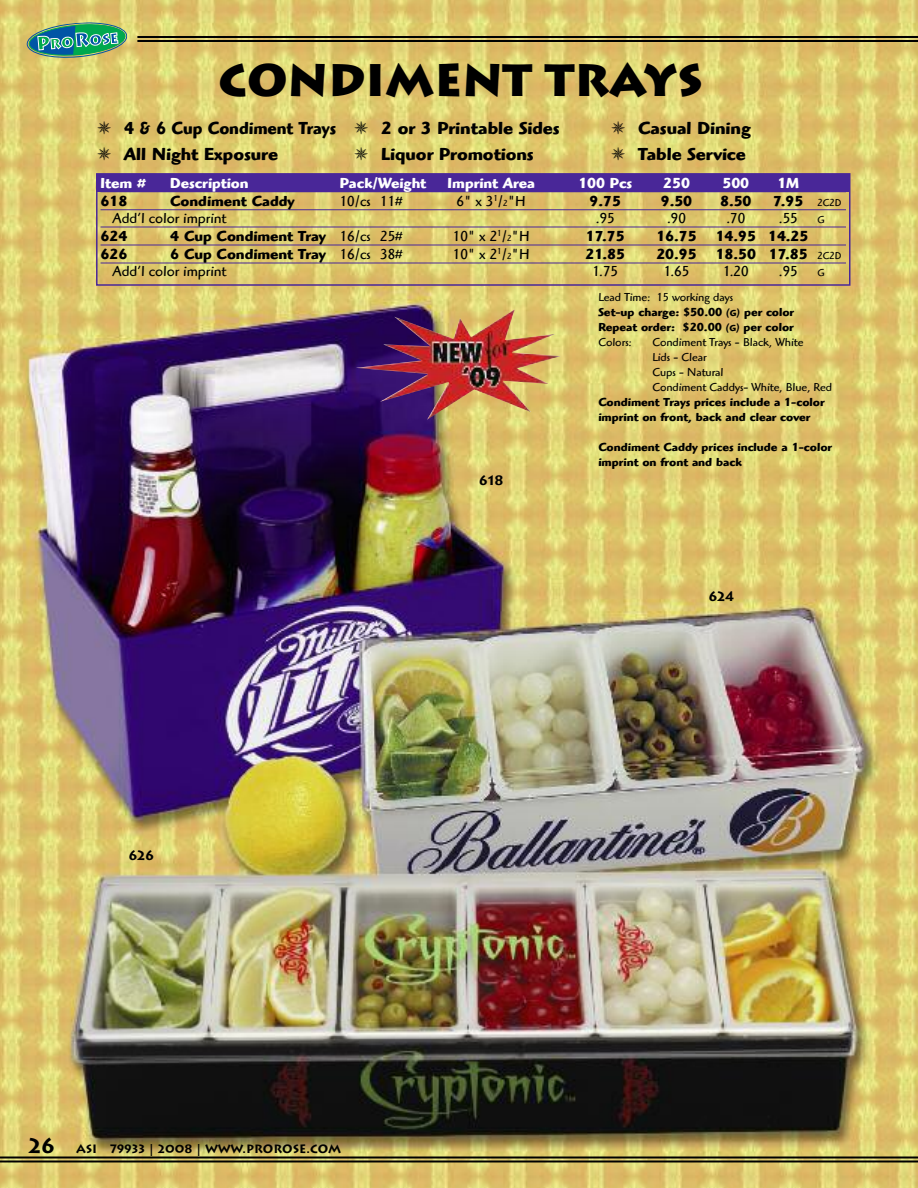
<style>
.page{position:relative;width:918px;height:1188px;background:#fff}
.page>*{position:absolute;margin:0;border:0;box-sizing:border-box;transform-origin:0 0}
.t1{font:900 45px "Lithos";color:#000}
.t2{font:700 18px/25.5px "Highlander";color:#000}
.t3{font:700 18px/25.5px "Highlander";color:#000;scale:.93 1}
.t4{font:700 15px "Highlander";color:#000}
.t5{font:15px "Highlander";color:#000}
.t6{font:700 15px "Highlander";color:#fff}
.t7{font:700 13.5px "Lithos";color:#000}
.t8{font:700 12px/15px "Highlander";color:#000}
.t9{font:12px/15px "Highlander";color:#000}
.t10{font:700 12px "Lithos";color:#000}
.t11{font:10.5px "Highlander";color:#000}
.s1{font-size:9px}
.s2{font-weight:400;font-size:10.5px}
.s3{font-weight:400}
.s4{font-size:21px}
.s5{font-family:"Highlander";font-weight:400}
</style>
<div class="page">
<img style="left:0;top:0;width:918px;height:1188px">
<hr style="left:137px;top:36px;width:781px;height:2px;background:#000">
<hr style="left:137px;top:40px;width:781px;height:2px;background:#000">
<hr style="left:0;top:1157px;width:918px;height:2px;background:#000">
<hr style="left:0;top:1160px;width:918px;height:2px;background:#000">
<svg style="left:25px;top:22px;width:103px;height:38px;background:#66a581"></svg>
<div style="left:96px;top:175px;width:753px;height:17px;background:#492798"></div>
<div style="left:96px;top:173px;width:754px;height:113px;border:2px solid #492798"></div>
<hr style="left:101px;top:209px;width:745px;height:1px;background:#492798">
<hr style="left:101px;top:227px;width:745px;height:1px;background:#492798">
<hr style="left:101px;top:245px;width:745px;height:1px;background:#492798">
<hr style="left:101px;top:263px;width:745px;height:1px;background:#492798">
<img style="left:356px;top:309px;width:205px;height:111px">
<h1 class="t1" style="left:219px;top:54px;width:486px">CONDIMENT TRAYS</h1>
<h2 class="t3" style="left:97px;top:118px;width:258px">✵ 4 &amp; 6 Cup Condiment Trays ✵ All Night Exposure</h2>
<h2 class="t2" style="left:354px;top:118px;width:207px">✵ 2 or 3 Printable Sides ✵ Liquor Promotions</h2>
<h2 class="t2" style="left:611px;top:118px;width:141px">✵ Casual Dining ✵ Table Service</h2>
<p class="t6" style="left:101px;top:178px;width:47px">Item #</p>
<p class="t6" style="left:170px;top:178px;width:80px">Description</p>
<p class="t6" style="left:340px;top:178px;width:88px">Pack/Weight</p>
<p class="t6" style="left:448px;top:178px;width:89px">Imprint Area</p>
<p class="t6" style="left:578px;top:178px;width:55px">100 Pcs</p>
<p class="t6" style="left:663px;top:178px;width:28px">250</p>
<p class="t6" style="left:722px;top:178px;width:28px">500</p>
<p class="t6" style="left:777px;top:178px;width:23px">1M</p>
<p class="t4" style="left:101px;top:196px;width:28px">618</p>
<p class="t4" style="left:170px;top:196px;width:126px">Condiment Caddy</p>
<p class="t5" style="left:340px;top:196px;width:64px">10/cs 11#</p>
<p class="t5" style="left:457px;top:196px;width:71px">6" x 3<sup>1</sup>/<span class="s1">2</span>"H</p>
<p class="t4" style="left:590px;top:196px;width:33px">9.75</p>
<p class="t4" style="left:661px;top:196px;width:33px">9.50</p>
<p class="t4" style="left:720px;top:196px;width:33px">8.50</p>
<p class="t4" style="left:773px;top:196px;width:70px">7.95 <span class="s2">2C2D</span></p>
<p class="t5" style="left:113px;top:213px;width:115px">Add’l color imprint</p>
<p class="t5" style="left:596px;top:213px;width:20px">.95</p>
<p class="t5" style="left:667px;top:213px;width:20px">.90</p>
<p class="t5" style="left:726px;top:213px;width:20px">.70</p>
<p class="t5" style="left:779px;top:213px;width:20px">.55</p>
<p class="t11" style="left:818px;top:216px;width:9px">G</p>
<p class="t4" style="left:101px;top:231px;width:28px">624</p>
<p class="t4" style="left:170px;top:231px;width:234px">4 Cup Condiment Tray <span class="s3">16/cs 25#</span></p>
<p class="t5" style="left:453px;top:231px;width:78px">10" x 2<sup>1</sup>/<span class="s1">2</span>"H</p>
<p class="t4" style="left:586px;top:231px;width:40px">17.75</p>
<p class="t4" style="left:656px;top:231px;width:42px">16.75</p>
<p class="t4" style="left:716px;top:231px;width:94px">14.95 14.25</p>
<p class="t4" style="left:101px;top:249px;width:28px">626</p>
<p class="t4" style="left:170px;top:249px;width:234px">6 Cup Condiment Tray <span class="s3">16/cs 38#</span></p>
<p class="t5" style="left:453px;top:249px;width:78px">10" x 2<sup>1</sup>/<span class="s1">2</span>"H</p>
<p class="t4" style="left:586px;top:249px;width:41px">21.85</p>
<p class="t4" style="left:656px;top:249px;width:42px">20.95</p>
<p class="t4" style="left:716px;top:249px;width:127px">18.50 17.85 <span class="s2">2C2D</span></p>
<p class="t5" style="left:113px;top:266px;width:115px">Add’l color imprint</p>
<p class="t5" style="left:593px;top:266px;width:27px">1.75</p>
<p class="t5" style="left:664px;top:266px;width:27px">1.65</p>
<p class="t5" style="left:723px;top:266px;width:27px">1.20</p>
<p class="t5" style="left:779px;top:266px;width:20px">.95</p>
<p class="t11" style="left:818px;top:269px;width:9px">G</p>
<p class="t7" style="left:129px;top:847px;width:27px">626</p>
<p class="t10" style="left:28px;top:1142px;width:314px"><span class="s4">26</span> ASI 79933 <span class="s5">|</span> 2008 <span class="s5">|</span> WWW.PROROSE.COM</p>
<p class="t7" style="left:479px;top:473px;width:26px">618</p>
<p class="t8" style="left:598px;top:290px;width:197px"><span class="s3">Lead Time: 15 working days<br></span>Set-up charge: $50.00 <span class="s1">(G)</span> per color<br>Repeat order: $20.00 <span class="s1">(G)</span> per color<br><span class="s3">Colors:</span></p>
<p class="t9" style="left:652px;top:336px;width:181px">Condiment Trays - Black, White<br>Lids - Clear<br>Cups - Natural<br>Condiment Caddys- White, Blue, Red</p>
<p class="t8" style="left:598px;top:395px;width:228px">Condiment Trays prices include a 1-color imprint on front, back and clear cover</p>
<p class="t8" style="left:598px;top:440px;width:235px">Condiment Caddy prices include a 1-color imprint on front and back</p>
<p class="t7" style="left:709px;top:588px;width:27px">624</p>
</div>
